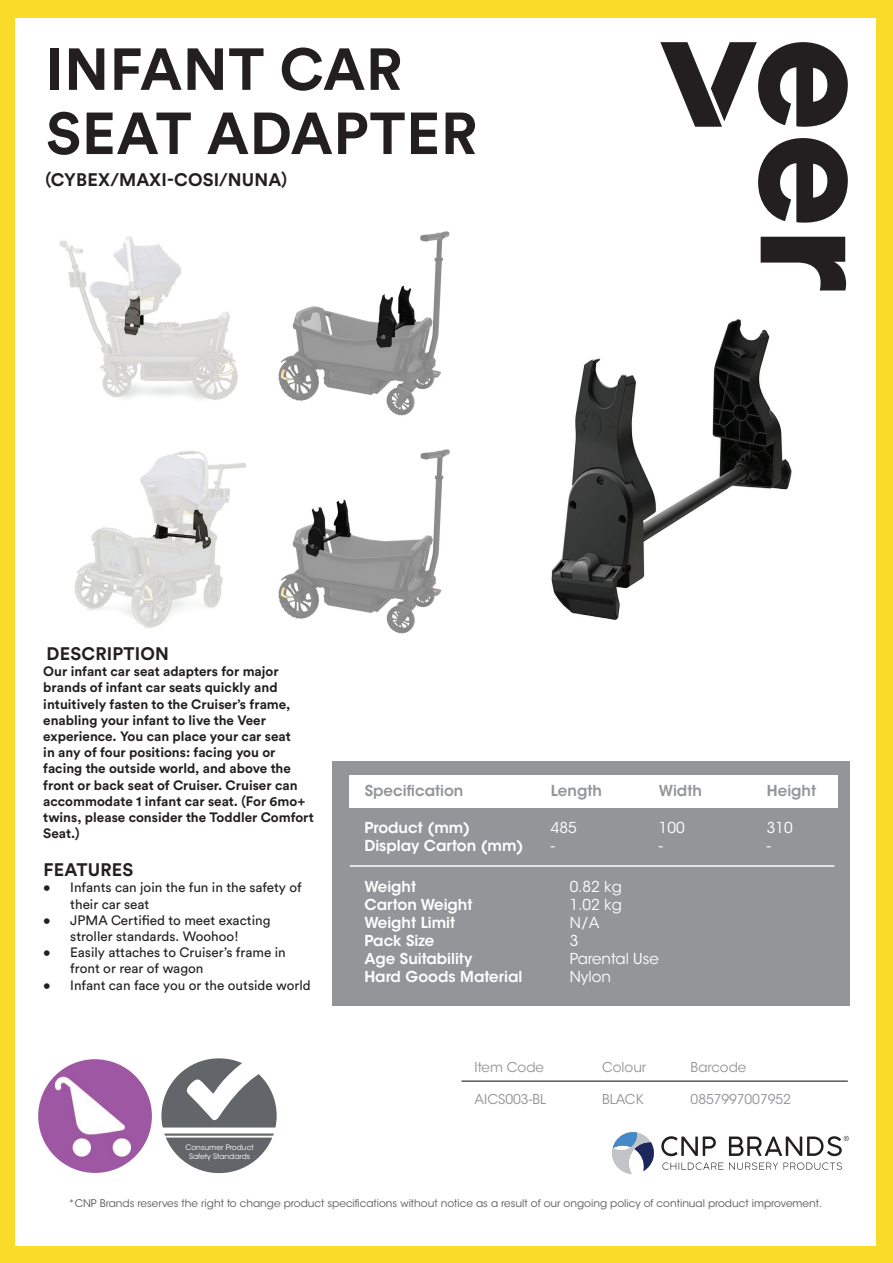
<style>
.page{position:relative;width:893px;height:1263px;background:#fadb29}
.page>*{position:absolute;margin:0;border:0;box-sizing:border-box;transform-origin:0 0}
.t1{font:700 58.5px/64.2px "Circular Std";letter-spacing:.01em;color:#231f20}
.t2{font:700 18px "Circular Std";letter-spacing:.01em;color:#231f20}
.t3{font:600 15px/18px "ITC Avant Garde Std";color:#fff}
.t4{font:15px/18px "ITC Avant Garde Std";color:#fff}
.t5{font:600 15px "ITC Avant Garde Std";color:#939598}
.t6{font:700 13.5px/16.2px "Circular Std";color:#231f20}
.t7{font:13.5px/16.2px "Circular Std";color:#231f20}
.t8{font:13.5px "ITC Avant Garde Std";color:#939598}
.t9{font:10.5px "ITC Avant Garde Std";color:#57585a}
.t10{font:7.5px/9px "ITC Avant Garde Std";color:#fff;text-align:center}
</style>
<div class="page">
<div style="left:15px;top:18px;width:861px;height:1227px;background:#fff"></div>
<svg style="left:661px;top:1136px;width:55px;height:20px"></svg>
<svg style="left:662px;top:1162px;width:61px;height:8px"></svg>
<svg style="left:729px;top:1162px;width:113px;height:8px"></svg>
<svg style="left:729px;top:1136px;width:120px;height:20px"></svg>
<svg style="left:612px;top:1132px;width:42px;height:42px"></svg>
<hr style="left:462px;top:1080px;width:386px;height:2px;background:#57585a">
<div style="left:332px;top:761px;width:518px;height:245px;background:#939598"></div>
<hr style="left:350px;top:865px;width:484px;height:2px;background:#fff">
<div style="left:350px;top:775px;width:488px;height:32px;background:#fff"></div>
<div style="left:161px;top:1058px;width:116px;height:115px;background:#62656a;border-radius:50%"></div>
<div style="left:161px;top:1127px;width:116px;height:6px;background:#fff"></div>
<hr style="left:161px;top:1136px;width:116px;height:1px;background:#fff">
<svg style="left:185px;top:1058px;width:77px;height:62px"></svg>
<img style="left:38px;top:1059px;width:114px;height:114px;border-radius:57px">
<svg style="left:660px;top:42px;width:188px;height:85px"></svg>
<svg style="left:758px;top:138px;width:90px;height:85px"></svg>
<svg style="left:761px;top:237px;width:85px;height:53px"></svg>
<img style="left:551px;top:319px;width:241px;height:301px">
<img style="left:59px;top:236px;width:179px;height:164px">
<img style="left:74px;top:450px;width:172px;height:178px">
<img style="left:278px;top:231px;width:172px;height:185px">
<img style="left:278px;top:449px;width:172px;height:185px">
<h1 class="t1" style="left:46px;top:36px;width:433px">INFANT CAR<br>SEAT ADAPTER</h1>
<h2 class="t2" style="left:46px;top:168px;width:243px">(CYBEX/MAXI-COSI/NUNA)</h2>
<h2 class="t2" style="left:47px;top:642px;width:124px">DESCRIPTION</h2>
<p class="t6" style="left:43px;top:663px;width:272px">Our infant car seat adapters for major brands of infant car seats quickly and intuitively fasten to the Cruiser’s frame, enabling your infant to live the Veer experience. You can place your car seat<br>in any of four positions: facing you or facing the outside world, and above the front or back seat of Cruiser. Cruiser can accommodate 1 infant car seat. (For 6mo+ twins, please consider the Toddler Comfort Seat.)</p>
<h2 class="t2" style="left:43px;top:858px;width:91px">FEATURES</h2>
<p class="t7" style="left:70px;top:879px;width:233px;text-indent:-27px">• Infants can join the fun in the safety of their car seat</p>
<p class="t7" style="left:43px;top:912px;width:229px;text-align:center">• JPMA Certified to meet exacting stroller standards. Woohoo!</p>
<p class="t7" style="left:70px;top:944px;width:217px;text-indent:-27px">• Easily attaches to Cruiser’s frame in front or rear of wagon</p>
<p class="t7" style="left:43px;top:976px;width:269px">• Infant can face you or the outside world</p>
<p class="t10" style="left:185px;top:1143px;width:70px">Consumer Product<br>Safety Standards</p>
<p class="t5" style="left:365px;top:781px;width:100px">Specification</p>
<p class="t5" style="left:551px;top:781px;width:53px">Length</p>
<p class="t5" style="left:659px;top:781px;width:45px">Width</p>
<p class="t5" style="left:767px;top:781px;width:51px">Height</p>
<p class="t4" style="left:551px;top:819px;width:27px">485</p>
<p class="t4" style="left:659px;top:819px;width:27px">100</p>
<p class="t4" style="left:767px;top:819px;width:27px">310</p>
<p class="t4" style="left:551px;top:837px;width:6px">-</p>
<p class="t4" style="left:659px;top:837px;width:6px">-</p>
<p class="t4" style="left:767px;top:837px;width:6px">-</p>
<p class="t3" style="left:364px;top:818px;width:161px">Product (mm)<br>Display Carton (mm)</p>
<p class="t3" style="left:364px;top:878px;width:159px">Weight<br>Carton Weight<br>Weight Limit<br>Pack Size<br>Age Suitability<br>Hard Goods Material</p>
<p class="t4" style="left:570px;top:878px;width:91px">0.82 kg<br>1.02 kg<br>N/A<br>3<br>Parental Use<br>Nylon</p>
<p class="t8" style="left:475px;top:1059px;width:71px">Item Code</p>
<p class="t8" style="left:602px;top:1059px;width:46px">Colour</p>
<p class="t8" style="left:691px;top:1059px;width:57px">Barcode</p>
<p class="t8" style="left:475px;top:1091px;width:73px">AICS003-BL</p>
<p class="t8" style="left:602px;top:1091px;width:43px">BLACK</p>
<p class="t8" style="left:691px;top:1091px;width:102px">0857997007952</p>
<p class="t9" style="left:68px;top:1196px;width:755px">*CNP Brands reserves the right to change product specifications without notice as a result of our ongoing policy of continual product improvement.</p>
</div>
